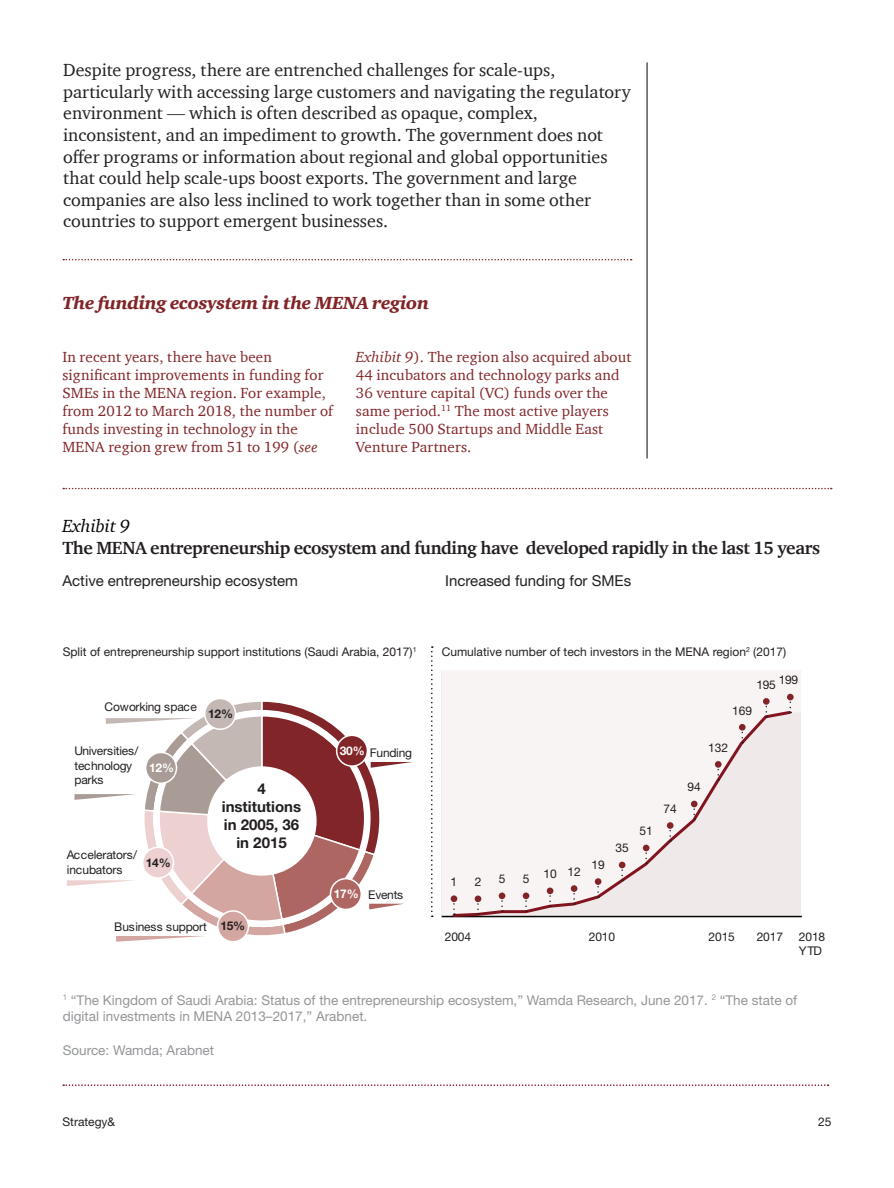
<style>
.page{position:relative;width:894px;height:1188px;background:#fff}
.page>*{position:absolute;margin:0;border:0;box-sizing:border-box;transform-origin:0 0}
.Body_Copy{font:18px/21.6px "Charter ITC Com";color:#231f20}
.Exhibit_Title{font:700 18px "Charter ITC Com";letter-spacing:-.02em;color:#231f20}
.t1{font:italic 900 18px "Charter ITC Com";letter-spacing:-.02em;color:#822528}
.Exhibit_Title-2{font:italic 18px "Charter ITC Com";color:#000}
.Body_Copy_12pt_Chart{font:15px/18px "Charter ITC Com";letter-spacing:.01em;color:#822528}
.exhibit_Subtitle{font:15px "Helvetica Neue LT Std";color:#231f20}
.t2{font:700 15px/18px "Helvetica Neue LT Std";color:#231f20;text-align:center}
.Source_Note{font:13.5px/16.2px "Helvetica Neue LT Std";color:#939598}
.t3{font:12px/14.4px "Helvetica Neue LT Std";color:#231f20}
.t4{font:12px/14.4px "Helvetica Neue LT Std";letter-spacing:-.02em;color:#231f20}
.t5{font:700 12px "Helvetica Neue LT Std";color:#fff}
.t6{font:700 12px "Helvetica Neue LT Std";color:#231f20}
.s1{font-style:italic}
</style>
<div class="page">
<hr style="left:646px;top:62px;width:1px;height:396px;background:#231f20">
<svg style="left:63px;top:488px;width:768px;height:1px"></svg>
<svg style="left:63px;top:259px;width:568px;height:1px"></svg>
<svg style="left:63px;top:1084px;width:765px;height:2px"></svg>
<svg style="left:441px;top:670px;width:359px;height:245px;fill:#f8f4f4"></svg>
<div style="left:204px;top:698px;width:32px;height:32px;border:2px solid #fff;border-radius:50%"></div>
<svg style="left:67px;top:700px;width:345px;height:242px"></svg>
<hr style="left:442px;top:916px;width:358px;height:1px;background:#050504">
<svg style="left:450px;top:709px;width:342px;height:209px"></svg>
<svg style="left:431px;top:646px;width:1px;height:271px"></svg>
<svg style="left:789px;top:700px;width:2px;height:13px"></svg>
<div style="left:786px;top:694px;width:7px;height:6px;background:#822528;border-radius:50%"></div>
<svg style="left:453px;top:902px;width:2px;height:13px"></svg>
<div style="left:450px;top:895px;width:7px;height:7px;background:#822528;border-radius:50%"></div>
<svg style="left:477px;top:902px;width:2px;height:13px"></svg>
<div style="left:474px;top:896px;width:7px;height:6px;background:#822528;border-radius:50%"></div>
<svg style="left:501px;top:899px;width:2px;height:13px"></svg>
<div style="left:498px;top:893px;width:7px;height:6px;background:#822528;border-radius:50%"></div>
<svg style="left:525px;top:899px;width:2px;height:13px"></svg>
<div style="left:522px;top:893px;width:7px;height:6px;background:#822528;border-radius:50%"></div>
<svg style="left:549px;top:894px;width:2px;height:13px"></svg>
<div style="left:546px;top:888px;width:7px;height:6px;background:#822528;border-radius:50%"></div>
<svg style="left:573px;top:892px;width:2px;height:13px"></svg>
<div style="left:570px;top:885px;width:7px;height:7px;background:#822528;border-radius:50%"></div>
<svg style="left:597px;top:885px;width:2px;height:13px"></svg>
<div style="left:594px;top:878px;width:7px;height:7px;background:#822528;border-radius:50%"></div>
<svg style="left:621px;top:868px;width:2px;height:13px"></svg>
<div style="left:618px;top:862px;width:7px;height:6px;background:#822528;border-radius:50%"></div>
<svg style="left:645px;top:851px;width:2px;height:13px"></svg>
<div style="left:642px;top:845px;width:7px;height:6px;background:#822528;border-radius:50%"></div>
<svg style="left:669px;top:829px;width:2px;height:13px"></svg>
<svg style="left:666px;top:822px;width:7px;height:7px"></svg>
<svg style="left:693px;top:807px;width:2px;height:13px"></svg>
<div style="left:690px;top:801px;width:7px;height:6px;background:#822528;border-radius:50%"></div>
<svg style="left:717px;top:768px;width:2px;height:13px"></svg>
<svg style="left:714px;top:761px;width:7px;height:7px"></svg>
<svg style="left:741px;top:731px;width:2px;height:12px"></svg>
<svg style="left:738px;top:724px;width:7px;height:7px"></svg>
<svg style="left:765px;top:705px;width:2px;height:13px"></svg>
<svg style="left:762px;top:698px;width:7px;height:7px"></svg>
<p class="Body_Copy" style="left:63px;top:59px;width:568px">Despite progress, there are entrenched challenges for scale-ups, particularly with accessing large customers and navigating the regulatory environment — which is often described as opaque, complex, inconsistent, and an impediment to growth. The government does not offer programs or information about regional and global opportunities that could help scale-ups boost exports. The government and large companies are also less inclined to work together than in some other countries to support emergent businesses.</p>
<p class="t1" style="left:62px;top:292px;width:368px">The funding ecosystem in the MENA region</p>
<p class="Body_Copy_12pt_Chart" style="left:62px;top:347px;width:272px">In recent years, there have been significant improvements in funding for SMEs in the MENA region. For example, from 2012 to March 2018, the number of funds investing in technology in the MENA region grew from 51 to 199 (<span class="s1">see</span></p>
<p class="Body_Copy_12pt_Chart" style="left:356px;top:347px;width:277px"><span class="s1">Exhibit 9</span>). The region also acquired about 44 incubators and technology parks and 36 venture capital (VC) funds over the same period.<sup>11</sup> The most active players include 500 Startups and Middle East Venture Partners.</p>
<p class="Exhibit_Title-2" style="left:62px;top:515px;width:69px">Exhibit 9</p>
<p class="Exhibit_Title" style="left:62px;top:537px;width:758px">The MENA entrepreneurship ecosystem and funding have developed rapidly in the last 15 years</p>
<p class="exhibit_Subtitle" style="left:62px;top:572px;width:237px">Active entrepreneurship ecosystem</p>
<p class="exhibit_Subtitle" style="left:445px;top:572px;width:187px">Increased funding for SMEs</p>
<p class="t3" style="left:63px;top:644px;width:355px">Split of entrepreneurship support institutions (Saudi Arabia, 2017)<sup>1</sup></p>
<p class="t3" style="left:441px;top:644px;width:346px">Cumulative number of tech investors in the MENA region<sup>2</sup> (2017)</p>
<p class="t4" style="left:104px;top:699px;width:94px">Coworking space</p>
<p class="t6" style="left:208px;top:706px;width:26px">12%</p>
<p class="t5" style="left:339px;top:743px;width:26px">30%</p>
<p class="t4" style="left:74px;top:744px;width:66px">Universities/ technology parks</p>
<p class="t4" style="left:369px;top:745px;width:44px">Funding</p>
<p class="t5" style="left:149px;top:760px;width:26px">12%</p>
<p class="t2" style="left:222px;top:779px;width:81px">4 institutions in 2005, 36 in 2015</p>
<p class="t4" style="left:67px;top:848px;width:72px">Accelerators/ incubators</p>
<p class="t6" style="left:146px;top:856px;width:26px">14%</p>
<p class="t4" style="left:114px;top:919px;width:94px">Business support</p>
<p class="t6" style="left:220px;top:918px;width:26px">15%</p>
<p class="t5" style="left:334px;top:886px;width:26px">17%</p>
<p class="t3" style="left:368px;top:887px;width:37px">Events</p>
<p class="t3" style="left:778px;top:673px;width:21px">199</p>
<p class="t3" style="left:756px;top:677px;width:21px">195</p>
<p class="t3" style="left:732px;top:703px;width:22px">169</p>
<p class="t3" style="left:450px;top:874px;width:8px">1</p>
<p class="t3" style="left:474px;top:875px;width:8px">2</p>
<p class="t3" style="left:498px;top:872px;width:8px">5</p>
<p class="t3" style="left:522px;top:867px;width:60px">5 10 12</p>
<p class="t3" style="left:591px;top:857px;width:15px">19</p>
<p class="t3" style="left:615px;top:841px;width:15px">35</p>
<p class="t3" style="left:639px;top:824px;width:15px">51</p>
<p class="t3" style="left:708px;top:740px;width:22px">132</p>
<p class="t3" style="left:663px;top:801px;width:15px">74</p>
<p class="t3" style="left:687px;top:780px;width:15px">94</p>
<p class="t3" style="left:444px;top:929px;width:28px">2004</p>
<p class="t3" style="left:588px;top:929px;width:28px">2010</p>
<p class="t3" style="left:756px;top:929px;width:28px">2017</p>
<p class="t3" style="left:708px;top:929px;width:28px">2015</p>
<p class="t3" style="left:798px;top:929px;width:28px">2018<br>YTD</p>
<p class="Source_Note" style="left:63px;top:991px;width:735px"><sup>1</sup> “The Kingdom of Saudi Arabia: Status of the entrepreneurship ecosystem,” Wamda Research, June 2017. <sup>2</sup> “The state of digital investments in MENA 2013–2017,” Arabnet.</p>
<p class="Source_Note" style="left:63px;top:1042px;width:153px">Source: Wamda; Arabnet</p>
<p class="t3" style="left:62px;top:1114px;width:54px">Strategy&amp;</p>
<p class="t3" style="left:817px;top:1114px;width:15px">25</p>
</div>
